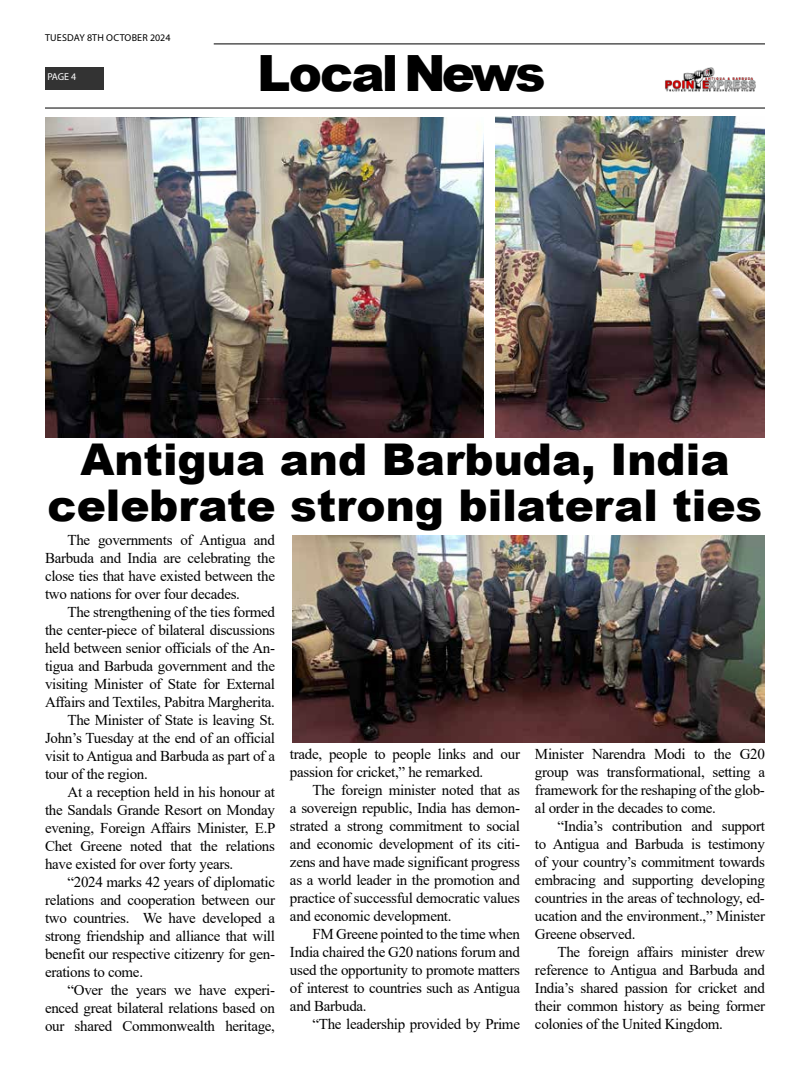
<style>
.page{position:relative;width:810px;height:1080px;background:#fff}
.page>*{position:absolute;margin:0;border:0;box-sizing:border-box;transform-origin:0 0}
.t1{font:900 50px "Arial";letter-spacing:-.06em;color:#000}
.t2{font:900 43.75px/46.2px "Arial";color:#000;text-align:center}
.t3{font:15px/18px "Times New Roman";letter-spacing:-.02em;color:#000;text-align:justify}
.t4{font:10px "Myriad Pro";letter-spacing:.02em;color:#000}
.t5{font:10px "Myriad Pro";color:#fff}
</style>
<div class="page">
<hr style="left:214px;top:43px;width:551px;height:2px;background:#333">
<div style="left:45px;top:67px;width:58px;height:22px;background:#333"></div>
<img style="left:665px;top:67px;width:91px;height:25px">
<hr style="left:45px;top:107px;width:720px;height:2px;background:#333">
<img style="left:292px;top:535px;width:473px;height:207px">
<img style="left:495px;top:116px;width:270px;height:322px">
<img style="left:45px;top:118px;width:439px;height:320px">
<p class="t4" style="left:45px;top:31px;width:127px">TUESDAY 8TH OCTOBER 2024</p>
<p class="t5" style="left:47px;top:71px;width:31px">PAGE 4</p>
<h1 class="t1" style="left:257px;top:37px;width:290px">Local News</h1>
<h2 class="t2" style="left:48px;top:435px;width:716px">Antigua and Barbuda, India celebrate strong bilateral ties</h2>
<p class="t3" style="left:45px;top:531px;width:232px;text-indent:22px">The governments of Antigua and Barbuda and India are celebrating the close ties that have existed between the two nations for over four decades.</p>
<p class="t3" style="left:68px;top:603px;width:209px">The strengthening of the ties formed</p>
<p class="t3" style="left:45px;top:621px;width:232px">the center-piece of bilateral discussions</p>
<p class="t3" style="left:45px;top:639px;width:232px">held between senior officials of the An-</p>
<p class="t3" style="left:45px;top:657px;width:232px">tigua and Barbuda government and the</p>
<p class="t3" style="left:45px;top:675px;width:232px">visiting Minister of State for External</p>
<p class="t3" style="left:45px;top:693px;width:232px">Affairs and Textiles, Pabitra Margherita.</p>
<p class="t3" style="left:68px;top:711px;width:209px">The Minister of State is leaving St.</p>
<p class="t3" style="left:45px;top:729px;width:232px">John’s Tuesday at the end of an official</p>
<p class="t3" style="left:45px;top:747px;width:231px">visit to Antigua and Barbuda as part of a</p>
<p class="t3" style="left:45px;top:765px;width:104px">tour of the region.</p>
<p class="t3" style="left:68px;top:783px;width:209px">At a reception held in his honour at</p>
<p class="t3" style="left:45px;top:801px;width:232px">the Sandals Grande Resort on Monday</p>
<p class="t3" style="left:45px;top:819px;width:232px">evening, Foreign Affairs Minister, E.P</p>
<p class="t3" style="left:45px;top:837px;width:232px">Chet Greene noted that the relations</p>
<p class="t3" style="left:45px;top:855px;width:190px">have existed for over forty years.</p>
<p class="t3" style="left:68px;top:873px;width:209px">“2024 marks 42 years of diplomatic</p>
<p class="t3" style="left:45px;top:891px;width:232px">relations and cooperation between our</p>
<p class="t3" style="left:45px;top:909px;width:232px">two countries. We have developed a</p>
<p class="t3" style="left:45px;top:927px;width:232px">strong friendship and alliance that will</p>
<p class="t3" style="left:45px;top:945px;width:232px">benefit our respective citizenry for gen-</p>
<p class="t3" style="left:45px;top:963px;width:100px">erations to come.</p>
<p class="t3" style="left:68px;top:981px;width:209px">“Over the years we have experi-</p>
<p class="t3" style="left:45px;top:999px;width:232px">enced great bilateral relations based on</p>
<p class="t3" style="left:45px;top:1017px;width:232px">our shared Commonwealth heritage,</p>
<p class="t3" style="left:290px;top:745px;width:232px">trade, people to people links and our passion for cricket,” he remarked.</p>
<p class="t3" style="left:290px;top:781px;width:232px;text-indent:22px">The foreign minister noted that as a sovereign republic, India has demon&shy;strated a strong commitment to social and economic development of its citi&shy;zens and have made significant progress as a world leader in the promotion and practice of successful democratic values and economic development.</p>
<p class="t3" style="left:290px;top:925px;width:232px;text-indent:22px">FM Greene pointed to the time when India chaired the G20 nations forum and used the opportunity to promote matters of interest to countries such as Antigua and Barbuda.</p>
<p class="t3" style="left:312px;top:1015px;width:209px">“The leadership provided by Prime</p>
<p class="t3" style="left:535px;top:744px;width:232px">Minister Narendra Modi to the G20 group was transformational, setting a framework for the reshaping of the glob&shy;al order in the decades to come.</p>
<p class="t3" style="left:535px;top:816px;width:232px;text-indent:22px">“India’s contribution and support to Antigua and Barbuda is testimony of your country’s commitment towards embracing and supporting developing countries in the areas of technology, ed&shy;ucation and the environment.,” Minister Greene observed.</p>
<p class="t3" style="left:535px;top:942px;width:232px;text-indent:22px">The foreign affairs minister drew reference to Antigua and Barbuda and India’s shared passion for cricket and their common history as being former colonies of the United Kingdom.</p>
</div>
